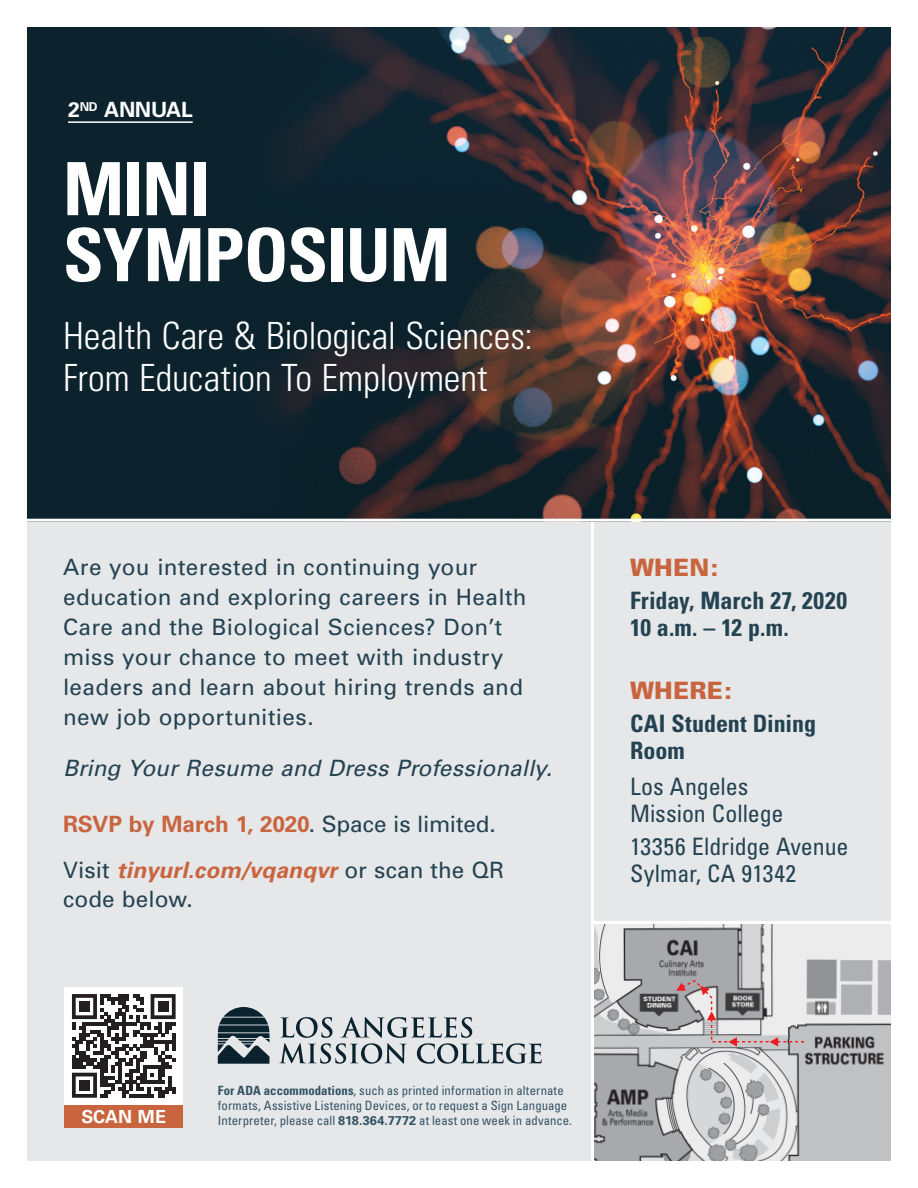
<style>
.page{position:relative;width:918px;height:1188px;background:#fff}
.page>*{position:absolute;margin:0;border:0;box-sizing:border-box;transform-origin:0 0}
.Main-h1{font:700 condensed 73.5px/66px "Univers";letter-spacing:-.015em;color:#fff}
.Main-h1-2{font:300 condensed 37.5px/42px "Univers";color:#fff}
.sidebar-p{font:condensed 24px/27px "Univers";color:#234352}
.sidebar-p-2{font:700 condensed 24px/27px "Univers";color:#234352}
.sidebar-h1{font:900 24px "Univers";letter-spacing:.01em;color:#c9653e}
.Main-p{font:22.5px/30px "Univers";letter-spacing:.015em;color:#234352}
.Main-p-2{font:italic 22.5px "Univers";letter-spacing:.005em;color:#234352}
.Main-p-3{font:700 22.5px "Univers";letter-spacing:-.005em;color:#c9653e}
.t1{font:700 21px "Univers";letter-spacing:-.01em;color:#fff}
.t2{font:700 18px "Univers";color:#fff}
.Main-p-4{font:condensed 12.75px/15px "Univers";letter-spacing:.005em;color:#315264}
.s1{font-weight:400;color:#234352}
.s2{font-weight:700;font-style:italic;color:#c9653e}
.s3{font-weight:700}
.s4{font-weight:700;font-stretch:normal}
</style>
<div class="page">
<div style="left:27px;top:521px;width:567px;height:640px;background:#e6e7e9"></div>
<svg style="left:591px;top:522px;width:300px;height:639px;background:#e8e9eb"></svg>
<img style="left:27px;top:28px;width:864px;height:491px">
<svg style="left:218px;top:1007px;width:51px;height:57px"></svg>
<svg style="left:279px;top:1017px;width:263px;height:47px"></svg>
<hr style="left:18px;top:519px;width:886px;height:3px;background:#fff">
<div style="left:65px;top:987px;width:118px;height:118px;background:#fff"></div>
<svg style="left:72px;top:994px;width:104px;height:104px"></svg>
<div style="left:79px;top:1001px;width:11px;height:11px;background:#231f20"></div>
<div style="left:158px;top:1001px;width:10px;height:11px;background:#231f20"></div>
<div style="left:79px;top:1080px;width:11px;height:11px;background:#231f20"></div>
<img style="left:594px;top:924px;width:297px;height:237px">
<hr style="left:592px;top:921px;width:304px;height:3px;background:#fff">
<div style="left:65px;top:1105px;width:118px;height:22px;background:#c9653e"></div>
<svg style="left:676px;top:979px;width:130px;height:68px;background:#beb7b9"></svg>
<hr style="left:68px;top:121px;width:125px;height:2px;background:#fff">
<p class="t1" style="left:68px;top:97px;width:126px">2<sup>ND</sup> ANNUAL</p>
<p class="Main-h1" style="left:63px;top:155px;width:389px">MINI<br>SYMPOSIUM</p>
<p class="Main-h1-2" style="left:63px;top:314px;width:471px">Health Care &amp; Biological Sciences:<br>From Education To Employment</p>
<p class="Main-p" style="left:63px;top:552px;width:465px">Are you interested in continuing your education and exploring careers in Health Care and the Biological Sciences? Don’t miss your chance to meet with industry leaders and learn about hiring trends and new job opportunities.</p>
<p class="Main-p-2" style="left:63px;top:754px;width:491px">Bring Your Resume and Dress Professionally.</p>
<p class="Main-p-3" style="left:63px;top:811px;width:434px">RSVP by March 1, 2020<span class="s1">. Space is limited.</span></p>
<p class="Main-p" style="left:63px;top:856px;width:443px;line-height:28.5px">Visit <span class="s2">tinyurl.com/vqanqvr</span> or scan the QR code below.</p>
<p class="sidebar-h1" style="left:630px;top:553px;width:90px">WHEN:</p>
<p class="sidebar-p-2" style="left:630px;top:587px;width:219px">Friday, March 27, 2020<br>10 a.m. – 12 p.m.</p>
<p class="sidebar-h1" style="left:630px;top:676px;width:104px">WHERE:</p>
<p class="sidebar-p-2" style="left:630px;top:710px;width:188px">CAI Student Dining<br>Room</p>
<p class="sidebar-p" style="left:630px;top:773px;width:155px">Los Angeles<br>Mission College</p>
<p class="sidebar-p" style="left:630px;top:833px;width:220px">13356 Eldridge Avenue<br>Sylmar, CA 91342</p>
<p class="t2" style="left:82px;top:1106px;width:86px">SCAN ME</p>
<p class="Main-p-4" style="left:218px;top:1083px;width:356px"><span class="s3">For ADA accommodations</span>, such as printed information in alternate formats, Assistive Listening Devices, or to request a Sign Language<br>Interpreter, please call <span class="s4">818.364.7772</span> at least one week in advance.</p>
</div>
